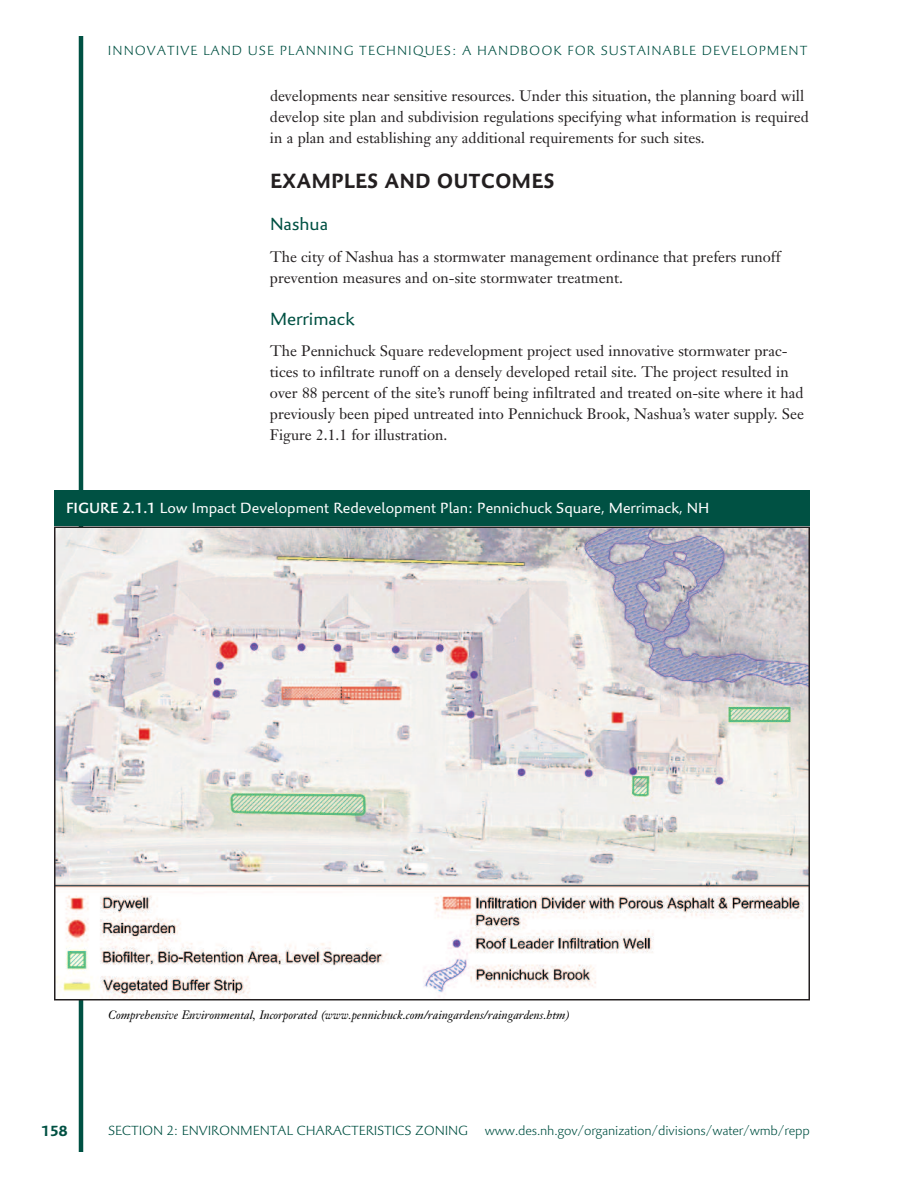
<style>
.page{position:relative;width:918px;height:1188px;background:#fff}
.page>*{position:absolute;margin:0;border:0;box-sizing:border-box;transform-origin:0 0}
.t1{font:700 21px "Palatino Sans Com";color:#231f20}
.t2{font:18px "Palatino Sans Com";color:#005143}
.t3{font:15px/21px "Janson Text";color:#231f20}
.t4{font:15px "Palatino Sans Com";color:#fff}
.t5{font:700 15px "Palatino Sans Com";color:#005143}
.t6{font:300 13.5px "Palatino Sans Com";letter-spacing:-.01em;color:#005143}
.t7{font:300 13.5px "Palatino Sans Com";letter-spacing:.07em;color:#005143}
.t8{font:italic 12px "Janson Text";color:#000}
.s1{font-weight:500}
</style>
<div class="page">
<hr style="left:79px;top:36px;width:4px;height:1116px;background:#005143">
<img style="left:57px;top:529px;width:750px;height:468px">
<div style="left:54px;top:526px;width:756px;height:474px;border:2px solid #231f20"></div>
<div style="left:54px;top:490px;width:756px;height:36px;background:#005143"></div>
<p class="t7" style="left:108px;top:42px;width:701px">INNOVATIVE LAND USE PLANNING TECHNIQUES: A HANDBOOK FOR SUSTAINABLE DEVELOPMENT</p>
<p class="t3" style="left:270px;top:87px;width:540px">developments near sensitive resources. Under this situation, the planning board will develop site plan and subdivision regulations specifying what information is required in a plan and establishing any additional requirements for such sites.</p>
<h1 class="t1" style="left:270px;top:168px;width:286px">EXAMPLES AND OUTCOMES</h1>
<p class="t2" style="left:270px;top:213px;width:60px">Nashua</p>
<p class="t3" style="left:270px;top:248px;width:512px">The city of Nashua has a stormwater management ordinance that prefers runoff prevention measures and on-site stormwater treatment.</p>
<p class="t2" style="left:270px;top:308px;width:86px">Merrimack</p>
<p class="t3" style="left:270px;top:342px;width:536px">The Pennichuck Square redevelopment project used innovative stormwater prac&shy;tices to infiltrate runoff on a densely developed retail site. The project resulted in over 88 percent of the site’s runoff being infiltrated and treated on-site where it had previously been piped untreated into Pennichuck Brook, Nashua’s water supply. See Figure 2.1.1 for illustration.</p>
<p class="t4" style="left:66px;top:499px;width:645px"><span class="s1">FIGURE 2.1.1</span> Low Impact Development Redevelopment Plan: Pennichuck Square, Merrimack, NH</p>
<p class="t8" style="left:108px;top:1010px;width:463px">Comprehensive Environmental, Incorporated (www.pennichuck.com/raingardens/raingardens.htm)</p>
<p class="t5" style="left:41px;top:1121px;width:28px">158</p>
<p class="t6" style="left:108px;top:1122px;width:703px">SECTION 2: ENVIRONMENTAL CHARACTERISTICS ZONING www.des.nh.gov/organization/divisions/water/wmb/repp</p>
</div>
